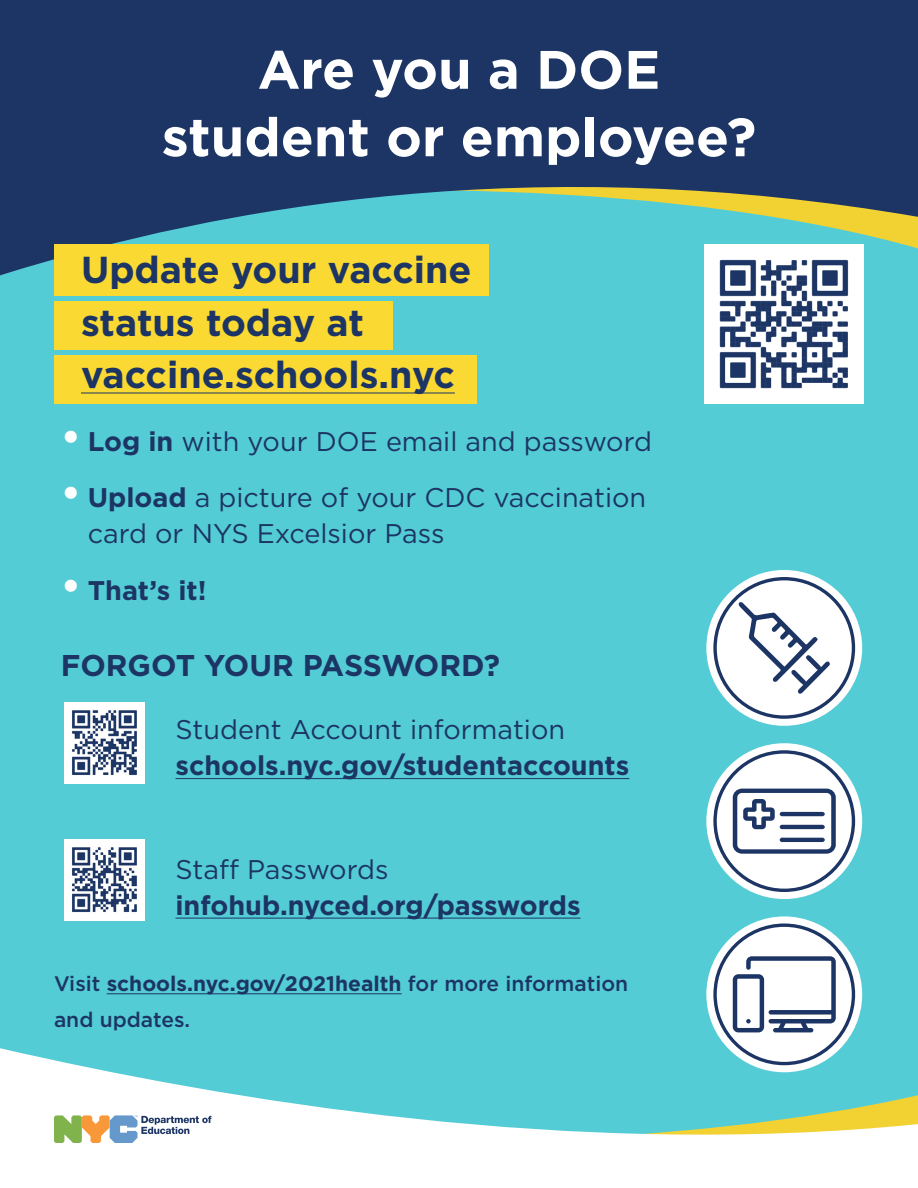
<style>
.page{position:relative;width:918px;height:1188px;background:#54ccd6}
.page>*{position:absolute;margin:0;border:0;box-sizing:border-box;transform-origin:0 0}
.t1{font:700 54px/67.5px "Gotham";color:#fff;text-align:center}
.t2{font:700 37.5px/52.5px "Gotham";color:#1c3564}
.t3{font:700 30px "Gotham";color:#1c3564}
.t4{font:700 27px/36px "Gotham";color:#1c3564}
.t5{font:27px/36px "Gotham";color:#1c3564}
.t6{font:500 21px/36px "Gotham";color:#1c3564}
.s1{font-weight:700;font-size:40.5px;color:#fff}
.s2{font-weight:700}
.s3{font-size:40.5px;color:#fff}
.s4{font-weight:400}
</style>
<div class="page">
<svg style="left:0;top:0;width:918px;height:275px;fill:#1c3564"></svg>
<div style="left:54px;top:245px;width:434px;height:51px;background:#fad933"></div>
<div style="left:54px;top:301px;width:338px;height:49px;background:#fad933"></div>
<div style="left:54px;top:355px;width:422px;height:49px;background:#fad933"></div>
<svg style="left:0;top:1048px;width:918px;height:140px;fill:#fff"></svg>
<svg style="left:54px;top:1115px;width:157px;height:28px;background:#bec5b5"></svg>
<svg style="left:706px;top:570px;width:156px;height:156px;background:#e6eaee"></svg>
<div style="left:713px;top:577px;width:142px;height:142px;border:3px solid #1c3564;border-radius:50%"></div>
<svg style="left:739px;top:601px;width:91px;height:93px;background:#d7dbe3"></svg>
<svg style="left:706px;top:916px;width:156px;height:156px;background:#e6eaef"></svg>
<div style="left:713px;top:924px;width:142px;height:141px;border:3px solid #1c3564;border-radius:50%"></div>
<svg style="left:733px;top:956px;width:103px;height:76px;background:#c0c7d4"></svg>
<div style="left:706px;top:743px;width:156px;height:156px;background:#fff;border-radius:50%"></div>
<div style="left:713px;top:750px;width:142px;height:142px;border:3px solid #1c3564;border-radius:50%"></div>
<svg style="left:733px;top:789px;width:103px;height:65px"></svg>
<img style="left:705px;top:244px;width:159px;height:160px">
<div style="left:64px;top:703px;width:82px;height:81px;background:#fff"></div>
<img style="left:72px;top:710px;width:65px;height:65px">
<div style="left:64px;top:840px;width:82px;height:81px;background:#fff"></div>
<img style="left:72px;top:847px;width:65px;height:65px">
<hr style="left:81px;top:393px;width:374px;height:1px;background:#1c3564">
<hr style="left:176px;top:778px;width:453px;height:1px;background:#1c3564">
<hr style="left:176px;top:918px;width:405px;height:1px;background:#1c3564">
<hr style="left:107px;top:994px;width:295px;height:1px;background:#1c3564">
<p class="t1" style="left:162px;top:35px;width:596px">Are you a DOE student or employee?</p>
<p class="t2" style="left:81px;top:243px;width:392px">Update your vaccine status today at vaccine.schools.nyc</p>
<p class="t5" style="left:61px;top:423px;width:593px"><span class="s1">•</span> <span class="s2">Log in</span> with your DOE email and password</p>
<p class="t5" style="left:88px;top:479px;width:560px;text-indent:-27px"><span class="s1">•</span> <span class="s2">Upload</span> a picture of your CDC vaccination card or NYS Excelsior Pass</p>
<p class="t4" style="left:61px;top:571px;width:147px"><span class="s3">•</span> That’s it!</p>
<p class="t3" style="left:61px;top:648px;width:441px">FORGOT YOUR PASSWORD?</p>
<p class="t4" style="left:176px;top:711px;width:455px"><span class="s4">Student Account information </span>schools.nyc.gov/studentaccounts</p>
<p class="t4" style="left:176px;top:850px;width:407px"><span class="s4">Staff Passwords </span>infohub.nyced.org/passwords</p>
<p class="t6" style="left:54px;top:965px;width:576px">Visit <span class="s2">schools.nyc.gov/2021health</span> for more information and updates.</p>
</div>
